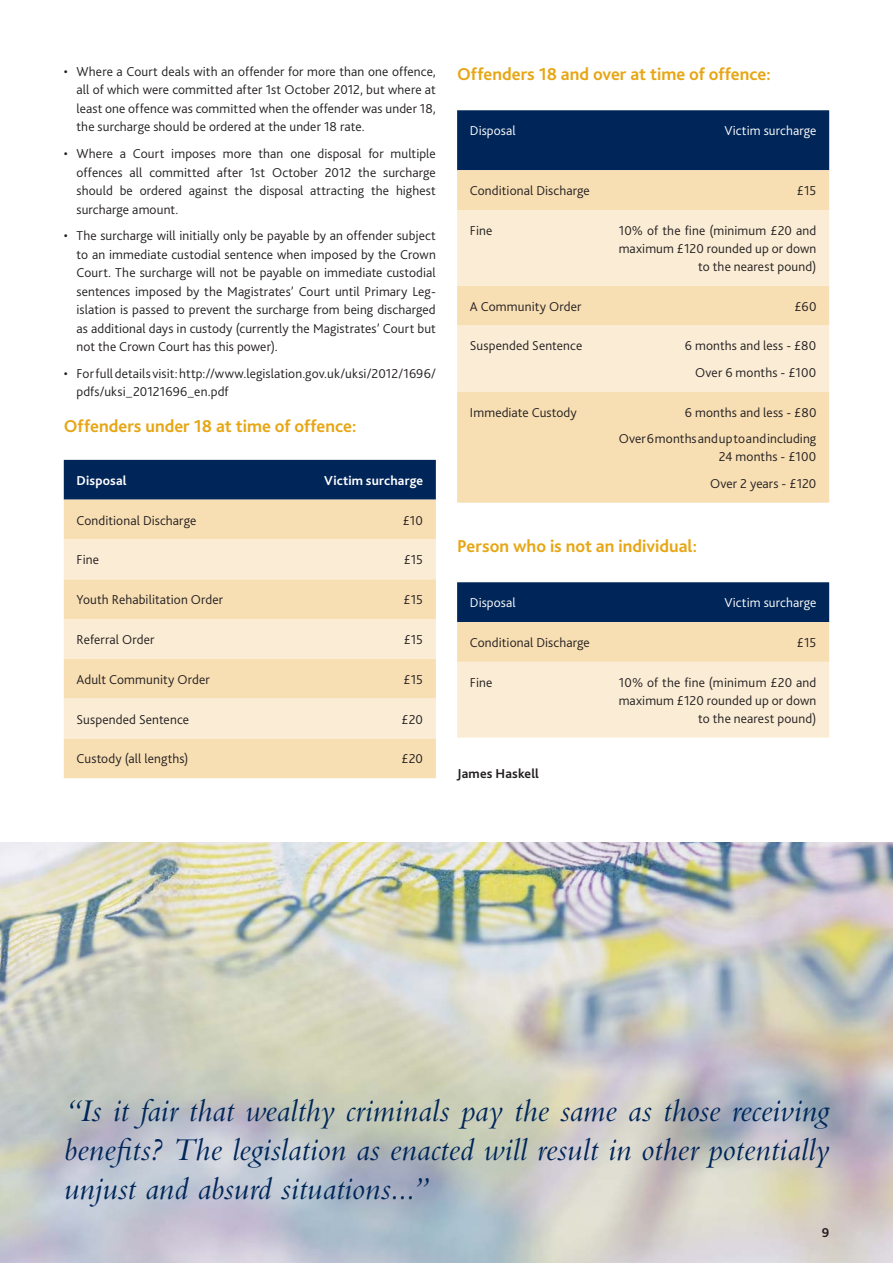
<style>
.page{position:relative;width:893px;height:1263px;background:#fff}
.page>*{position:absolute;margin:0;border:0;box-sizing:border-box;transform-origin:0 0}
.t1{font:italic 33px/39px "Bembo";color:#002659;text-align:justify}
.t2{font:700 18px "Bliss 2";color:#e7a614}
.t3{font:300 13.5px/18.5px "Bliss 2";letter-spacing:.01em;color:#231f20;text-align:right}
.t4{font:300 13.5px "Bliss 2";letter-spacing:.01em;color:#fff}
.t5{font:700 13.5px "Bliss 2";letter-spacing:.015em;color:#fff}
.t6{font:700 13.5px "Bliss 2";letter-spacing:.015em;color:#231f20}
</style>
<div class="page">
<img style="left:0;top:842px;width:893px;height:421px">
<div style="left:64px;top:460px;width:372px;height:40px;background:#002659"></div>
<div style="left:64px;top:500px;width:372px;height:278px;background:#f7deb3"></div>
<svg style="left:64px;top:539px;width:372px;height:199px;background:#f9e7c7"></svg>
<div style="left:457px;top:110px;width:372px;height:60px;background:#002659"></div>
<div style="left:457px;top:170px;width:372px;height:333px;background:#f7deb3"></div>
<svg style="left:457px;top:210px;width:372px;height:182px;background:#fae9cd"></svg>
<svg style="left:457px;top:582px;width:372px;height:156px;background:#bab6ad"></svg>
<p class="t3" style="left:77px;top:64px;width:361px;text-align:justify;text-indent:-13px">• Where a Court deals with an offender for more than one offence, all of which were committed after 1st October 2012, but where at least one offence was committed when the offender was under 18, the surcharge should be ordered at the under 18 rate.</p>
<p class="t3" style="left:77px;top:146px;width:361px;text-align:justify;text-indent:-13px">• Where a Court imposes more than one disposal for multiple offences all committed after 1st October 2012 the surcharge should be ordered against the disposal attracting the highest surcharge amount.</p>
<p class="t3" style="left:77px;top:228px;width:361px;text-align:justify;text-indent:-13px">• The surcharge will initially only be payable by an offender subject to an immediate custodial sentence when imposed by the Crown Court. The surcharge will not be payable on immediate custodial sentences imposed by the Magistrates’ Court until Primary Leg&shy;islation is passed to prevent the surcharge from being discharged as additional days in custody (currently the Magistrates’ Court but not the Crown Court has this power).</p>
<p class="t3" style="left:77px;top:366px;width:361px;text-align:left;text-indent:-13px">• For full details visit: http://www.legislation.gov.uk/uksi/2012/1696/ pdfs/uksi_20121696_en.pdf</p>
<h2 class="t2" style="left:64px;top:419px;width:294px">Offenders under 18 at time of offence:</h2>
<p class="t5" style="left:77px;top:475px;width:52px">Disposal</p>
<p class="t5" style="left:324px;top:475px;width:100px">Victim surcharge</p>
<p class="t3" style="left:77px;top:512px;width:121px">Conditional Discharge</p>
<p class="t3" style="left:403px;top:512px;width:22px">£10</p>
<p class="t3" style="left:77px;top:552px;width:24px">Fine</p>
<p class="t3" style="left:404px;top:552px;width:21px">£15</p>
<p class="t3" style="left:77px;top:592px;width:148px">Youth Rehabilitation Order</p>
<p class="t3" style="left:404px;top:592px;width:21px">£15</p>
<p class="t3" style="left:77px;top:631px;width:79px">Referral Order</p>
<p class="t3" style="left:404px;top:631px;width:21px">£15</p>
<p class="t3" style="left:77px;top:671px;width:135px">Adult Community Order</p>
<p class="t3" style="left:404px;top:671px;width:21px">£15</p>
<p class="t3" style="left:77px;top:711px;width:114px">Suspended Sentence</p>
<p class="t3" style="left:402px;top:711px;width:23px">£20</p>
<p class="t3" style="left:77px;top:751px;width:113px">Custody (all lengths)</p>
<p class="t3" style="left:402px;top:751px;width:23px">£20</p>
<h2 class="t2" style="left:457px;top:67px;width:315px">Offenders 18 and over at time of offence:</h2>
<p class="t4" style="left:470px;top:126px;width:47px">Disposal</p>
<p class="t4" style="left:724px;top:126px;width:94px">Victim surcharge</p>
<p class="t3" style="left:470px;top:183px;width:121px">Conditional Discharge</p>
<p class="t3" style="left:797px;top:183px;width:21px">£15</p>
<p class="t3" style="left:470px;top:223px;width:24px">Fine</p>
<p class="t3" style="left:619px;top:223px;width:199px;line-height:18px">10% of the fine (minimum £20 and maximum £120 rounded up or down to the nearest pound)</p>
<p class="t3" style="left:470px;top:298px;width:113px">A Community Order</p>
<p class="t3" style="left:795px;top:298px;width:23px">£60</p>
<p class="t3" style="left:470px;top:338px;width:114px">Suspended Sentence</p>
<p class="t3" style="left:685px;top:334px;width:133px;line-height:26.5px">6 months and less - £80<br>Over 6 months - £100</p>
<p class="t3" style="left:470px;top:404px;width:109px">Immediate Custody</p>
<p class="t3" style="left:619px;top:400px;width:199px;line-height:26.5px">6 months and less - £80<br>Over 6 months and up to and including</p>
<p class="t3" style="left:710px;top:445px;width:108px;line-height:26.5px">24 months - £100<br>Over 2 years - £120</p>
<h2 class="t2" style="left:457px;top:539px;width:242px">Person who is not an individual:</h2>
<p class="t4" style="left:470px;top:598px;width:47px">Disposal</p>
<p class="t4" style="left:724px;top:598px;width:94px">Victim surcharge</p>
<p class="t3" style="left:470px;top:635px;width:121px">Conditional Discharge</p>
<p class="t3" style="left:797px;top:635px;width:21px">£15</p>
<p class="t3" style="left:470px;top:674px;width:24px">Fine</p>
<p class="t3" style="left:619px;top:675px;width:199px;line-height:18px">10% of the fine (minimum £20 and maximum £120 rounded up or down to the nearest pound)</p>
<p class="t6" style="left:457px;top:768px;width:84px">James Haskell</p>
<h1 class="t1" style="left:64px;top:1094px;width:767px">“Is it fair that wealthy criminals pay the same as those receiving benefits? The legislation as enacted will result in other potentially unjust and absurd situations...”</h1>
<p class="t6" style="left:822px;top:1228px;width:9px">9</p>
</div>
